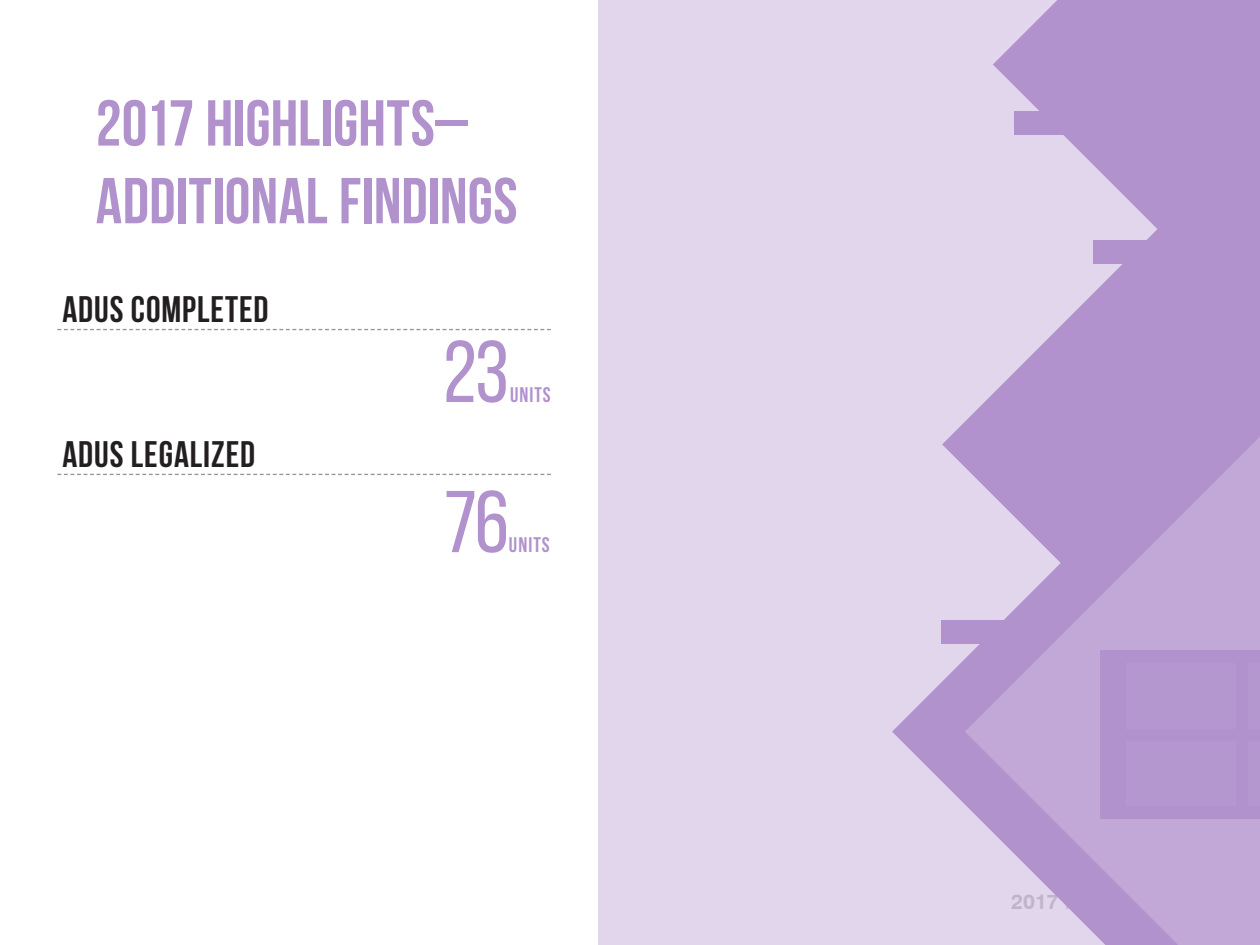
<style>
.page{position:relative;width:1260px;height:945px;background:#fff}
.page>*{position:absolute;margin:0;border:0;box-sizing:border-box;transform-origin:0 0}
.Hightlights_Big_Numb{font:87.5px "Bebas Neue";color:#b192cc}
.Header_1{font:700 64.75px "Bebas Neue";color:#b192cc}
.Highlights_Header_2{font:700 36.75px "Bebas Neue";letter-spacing:.025em;color:#231f20}
.Infographic_Header{font:700 21px "Bebas Neue";letter-spacing:.05em;color:#b192cc}
</style>
<div class="page">
<div style="left:598px;top:0;width:662px;height:945px;background:#e2d6ec"></div>
<svg style="left:57px;top:329px;width:494px;height:1px"></svg>
<svg style="left:57px;top:474px;width:494px;height:1px"></svg>
<svg style="left:892px;top:682px;width:73px;height:123px"></svg>
<svg style="left:942px;top:332px;width:318px;height:430px;fill:#b192cc"></svg>
<svg style="left:965px;top:436px;width:295px;height:509px;fill:#c1a8d6"></svg>
<div style="left:1100px;top:650px;width:160px;height:169px;background:#b192cc"></div>
<div style="left:1126px;top:663px;width:134px;height:143px;background:#b597cf"></div>
<div style="left:1113px;top:729px;width:147px;height:12px;background:#b192cc"></div>
<div style="left:1236px;top:650px;width:12px;height:167px;background:#b192cc"></div>
<svg style="left:993px;top:0;width:267px;height:332px;fill:#b192cc"></svg>
<div style="left:1014px;top:111px;width:78px;height:24px;background:#b192cc"></div>
<div style="left:941px;top:620px;width:78px;height:24px;background:#b192cc"></div>
<p class="Header_1" style="left:96px;top:88px;width:373px">2017 HIGHLIGHTS–</p>
<p class="Header_1" style="left:96px;top:165px;width:423px">ADDITIONAL FINDINGS</p>
<p class="Highlights_Header_2" style="left:62px;top:289px;width:208px">ADUS COMPLETED</p>
<p class="Highlights_Header_2" style="left:62px;top:434px;width:194px">ADUS LEGALIZED</p>
<p class="Hightlights_Big_Numb" style="left:443px;top:324px;width:67px">23</p>
<p class="Infographic_Header" style="left:510px;top:383px;width:42px">UNITS</p>
<p class="Hightlights_Big_Numb" style="left:444px;top:475px;width:67px">76</p>
<p class="Infographic_Header" style="left:509px;top:534px;width:42px">UNITS</p>
</div>
